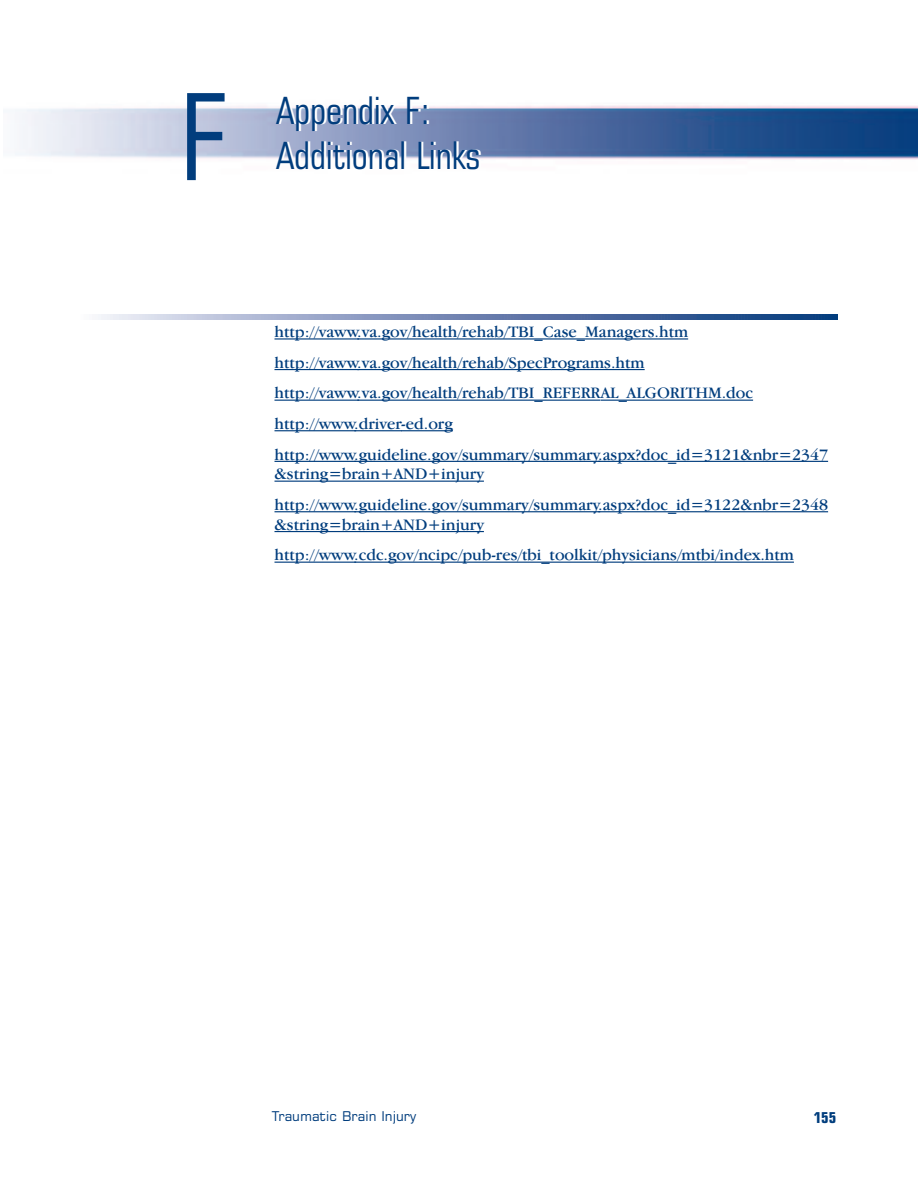
<style>
.page{position:relative;width:918px;height:1188px;background:#fff}
.page>*{position:absolute;margin:0;border:0;box-sizing:border-box;transform-origin:0 0}
.t1{font:condensed 120px "Square 721 BT";color:#013d7d}
.t2{font:condensed 37.5px "Square 721 BT";color:#013d7d}
.t3{font:16.5px/30.6px "Garamond IT Cby BT";color:#013d7d}
.t4{font:700 condensed 15px "Square 721 BT";color:#013d7d}
.t5{font:13.5px "Square 721 BT";color:#013d7d}
</style>
<div class="page">
<img style="left:15px;top:105px;width:903px;height:55px">
<svg style="left:80px;top:105px;width:759px;height:215px"></svg>
<hr style="left:274px;top:338px;width:85px;height:2px;background:#013d7d">
<hr style="left:357px;top:338px;width:331px;height:2px;background:#013d7d">
<hr style="left:274px;top:369px;width:85px;height:1px;background:#013d7d">
<hr style="left:357px;top:369px;width:195px;height:1px;background:#013d7d">
<hr style="left:551px;top:369px;width:94px;height:1px;background:#013d7d">
<hr style="left:274px;top:400px;width:85px;height:1px;background:#013d7d">
<hr style="left:357px;top:400px;width:243px;height:1px;background:#013d7d">
<hr style="left:601px;top:400px;width:152px;height:1px;background:#013d7d">
<hr style="left:274px;top:430px;width:82px;height:1px;background:#013d7d">
<hr style="left:354px;top:430px;width:48px;height:1px;background:#013d7d">
<hr style="left:401px;top:430px;width:52px;height:1px;background:#013d7d">
<hr style="left:274px;top:461px;width:82px;height:1px;background:#013d7d">
<hr style="left:354px;top:461px;width:246px;height:1px;background:#013d7d">
<hr style="left:598px;top:461px;width:230px;height:1px;background:#013d7d">
<hr style="left:274px;top:481px;width:210px;height:1px;background:#013d7d">
<hr style="left:274px;top:511px;width:82px;height:1px;background:#013d7d">
<hr style="left:354px;top:511px;width:246px;height:1px;background:#013d7d">
<hr style="left:598px;top:511px;width:230px;height:1px;background:#013d7d">
<hr style="left:274px;top:531px;width:210px;height:1px;background:#013d7d">
<hr style="left:274px;top:562px;width:82px;height:1px;background:#013d7d">
<hr style="left:354px;top:562px;width:440px;height:1px;background:#013d7d">
<h1 class="t1" style="left:180px;top:92px;width:47px">F</h1>
<h2 class="t2" style="left:276px;top:96px;width:156px">Appendix F:</h2>
<h2 class="t2" style="left:276px;top:141px;width:206px">Additional Links</h2>
<p class="t3" style="left:274px;top:318px;width:555px">http://vaww.va.gov/health/rehab/TBI_Case_Managers.htm http://vaww.va.gov/health/rehab/SpecPrograms.htm http://vaww.va.gov/health/rehab/TBI_REFERRAL_ALGORITHM.doc http://www.driver-ed.org http://www.guideline.gov/summary/summary.aspx?doc_id=3121&amp;nbr=2347</p>
<p class="t3" style="left:274px;top:460px;width:555px">&amp;string=brain+AND+injury http://www.guideline.gov/summary/summary.aspx?doc_id=3122&amp;nbr=2348</p>
<p class="t3" style="left:274px;top:511px;width:521px">&amp;string=brain+AND+injury http://www.cdc.gov/ncipc/pub-res/tbi_toolkit/physicians/mtbi/index.htm</p>
<p class="t5" style="left:272px;top:1111px;width:146px">Traumatic Brain Injury</p>
<p class="t4" style="left:814px;top:1112px;width:24px">155</p>
</div>
